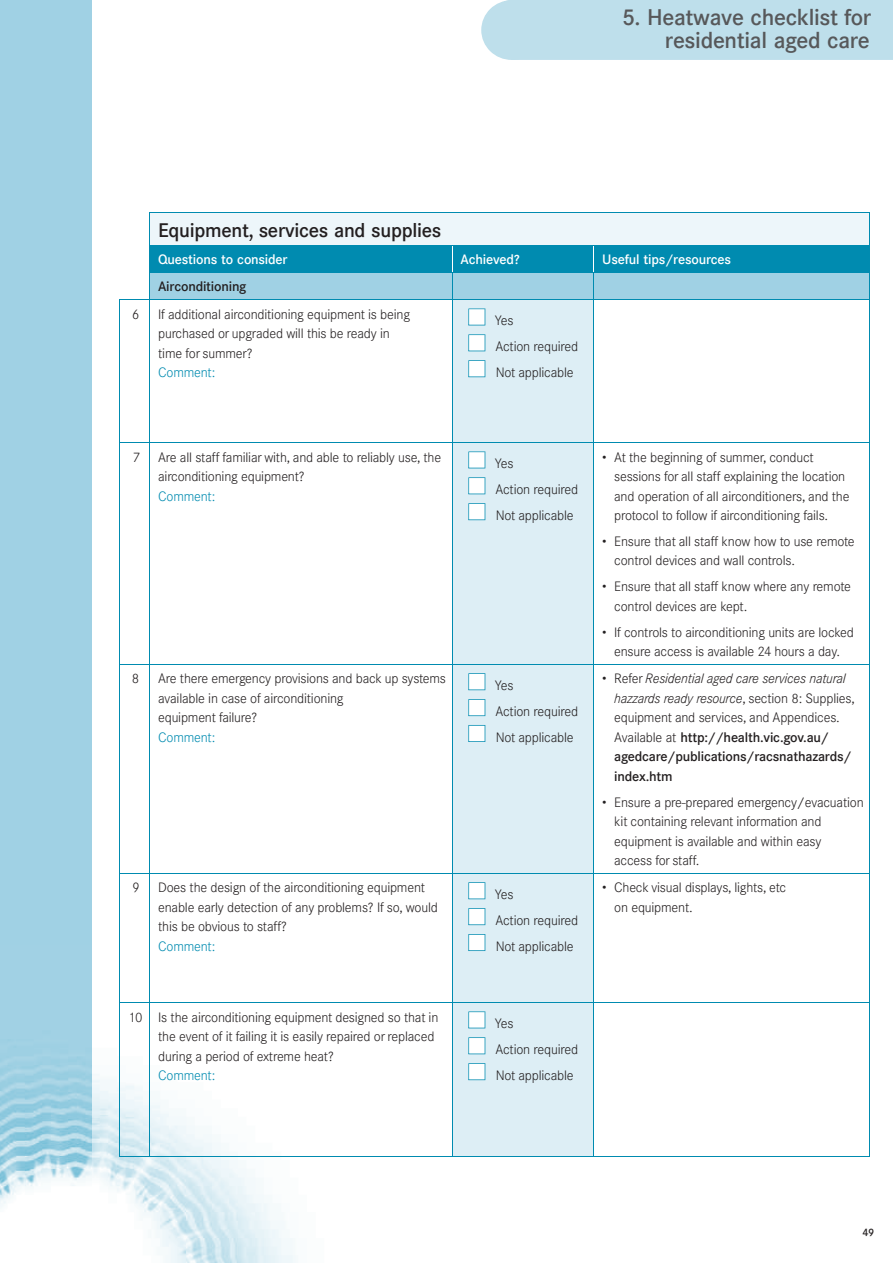
<style>
.page{position:relative;width:893px;height:1263px;background:#fff}
.page>*{position:absolute;margin:0;border:0;box-sizing:border-box;transform-origin:0 0}
.t1{font:500 22.5px/22.5px "Corporate SBQ";letter-spacing:-.015em;color:#57585a;text-align:right}
.t2{font:500 19.5px "Corporate SBQ";letter-spacing:-.015em;color:#231f20}
.t3{font:300 13.5px/19.5px "Corporate SBQ";letter-spacing:-.015em;color:#231f20}
.t4{font:500 13.5px "Corporate SBQ";letter-spacing:-.015em;color:#fff}
.t5{font:300 13.5px "Corporate SBQ";letter-spacing:-.015em;color:#008bb0}
.t6{font:500 13.5px "Corporate SBQ";letter-spacing:-.015em;color:#231f20}
.t7{font:500 10.5px "Corporate SBQ";color:#231f20}
.s1{font-style:italic}
.s2{font-weight:500}
</style>
<div class="page">
<div style="left:481px;top:0;width:412px;height:60px;background:#bedfeb"></div>
<div style="left:0;top:0;width:92px;height:1263px;background:#a0d1e4"></div>
<img style="left:0;top:1065px;width:296px;height:198px">
<div style="left:453px;top:301px;width:140px;height:855px;background:#ddeef5"></div>
<hr style="left:119px;top:300px;width:31px;height:1px;background:#008bb0">
<hr style="left:119px;top:443px;width:31px;height:1px;background:#008bb0">
<hr style="left:119px;top:664px;width:31px;height:1px;background:#008bb0">
<hr style="left:119px;top:873px;width:31px;height:1px;background:#008bb0">
<hr style="left:119px;top:300px;width:1px;height:143px;background:#008bb0">
<hr style="left:150px;top:300px;width:302px;height:1px;background:#008bb0">
<hr style="left:149px;top:300px;width:1px;height:143px;background:#008bb0">
<hr style="left:452px;top:300px;width:142px;height:1px;background:#008bb0">
<hr style="left:452px;top:300px;width:1px;height:143px;background:#008bb0">
<hr style="left:594px;top:300px;width:276px;height:1px;background:#008bb0">
<hr style="left:593px;top:300px;width:1px;height:143px;background:#008bb0">
<hr style="left:869px;top:300px;width:1px;height:143px;background:#008bb0">
<hr style="left:119px;top:443px;width:1px;height:221px;background:#008bb0">
<hr style="left:150px;top:443px;width:302px;height:1px;background:#008bb0">
<hr style="left:149px;top:443px;width:1px;height:221px;background:#008bb0">
<hr style="left:452px;top:443px;width:142px;height:1px;background:#008bb0">
<hr style="left:452px;top:443px;width:1px;height:221px;background:#008bb0">
<hr style="left:594px;top:443px;width:276px;height:1px;background:#008bb0">
<hr style="left:593px;top:443px;width:1px;height:221px;background:#008bb0">
<hr style="left:869px;top:443px;width:1px;height:221px;background:#008bb0">
<hr style="left:119px;top:665px;width:1px;height:208px;background:#008bb0">
<hr style="left:150px;top:664px;width:302px;height:1px;background:#008bb0">
<hr style="left:149px;top:665px;width:1px;height:208px;background:#008bb0">
<hr style="left:452px;top:664px;width:142px;height:1px;background:#008bb0">
<hr style="left:452px;top:665px;width:1px;height:208px;background:#008bb0">
<hr style="left:594px;top:664px;width:276px;height:1px;background:#008bb0">
<hr style="left:593px;top:665px;width:1px;height:208px;background:#008bb0">
<hr style="left:869px;top:665px;width:1px;height:208px;background:#008bb0">
<hr style="left:119px;top:874px;width:1px;height:128px;background:#008bb0">
<hr style="left:150px;top:873px;width:302px;height:1px;background:#008bb0">
<hr style="left:149px;top:874px;width:1px;height:128px;background:#008bb0">
<hr style="left:452px;top:873px;width:142px;height:1px;background:#008bb0">
<hr style="left:452px;top:874px;width:1px;height:128px;background:#008bb0">
<hr style="left:594px;top:873px;width:276px;height:1px;background:#008bb0">
<hr style="left:593px;top:874px;width:1px;height:128px;background:#008bb0">
<hr style="left:869px;top:874px;width:1px;height:128px;background:#008bb0">
<hr style="left:150px;top:1002px;width:302px;height:1px;background:#008bb0">
<hr style="left:452px;top:1002px;width:142px;height:1px;background:#008bb0">
<hr style="left:452px;top:1003px;width:1px;height:153px;background:#008bb0">
<hr style="left:594px;top:1002px;width:276px;height:1px;background:#008bb0">
<hr style="left:593px;top:1003px;width:1px;height:153px;background:#008bb0">
<hr style="left:869px;top:1003px;width:1px;height:153px;background:#008bb0">
<hr style="left:452px;top:1156px;width:142px;height:1px;background:#008bb0">
<hr style="left:594px;top:1156px;width:276px;height:1px;background:#008bb0">
<svg style="left:149px;top:213px;width:721px;height:87px;background:#88c7db"></svg>
<hr style="left:149px;top:245px;width:303px;height:1px;background:#008bb0">
<hr style="left:150px;top:1156px;width:302px;height:1px;background:#008bb0">
<hr style="left:452px;top:245px;width:142px;height:1px;background:#008bb0">
<hr style="left:119px;top:1002px;width:31px;height:1px;background:#008bb0">
<hr style="left:119px;top:1003px;width:1px;height:153px;background:#008bb0">
<hr style="left:149px;top:1003px;width:1px;height:153px;background:#008bb0">
<hr style="left:119px;top:1156px;width:31px;height:1px;background:#008bb0">
<hr style="left:594px;top:245px;width:276px;height:1px;background:#008bb0">
<svg style="left:468px;top:308px;width:17px;height:17px"></svg>
<svg style="left:468px;top:334px;width:17px;height:17px"></svg>
<svg style="left:468px;top:360px;width:17px;height:17px"></svg>
<svg style="left:468px;top:451px;width:17px;height:17px"></svg>
<svg style="left:468px;top:477px;width:17px;height:17px"></svg>
<svg style="left:468px;top:503px;width:17px;height:17px"></svg>
<svg style="left:468px;top:673px;width:17px;height:17px"></svg>
<svg style="left:468px;top:699px;width:17px;height:17px"></svg>
<svg style="left:468px;top:725px;width:17px;height:17px"></svg>
<svg style="left:468px;top:882px;width:17px;height:17px"></svg>
<svg style="left:468px;top:908px;width:17px;height:17px"></svg>
<svg style="left:468px;top:934px;width:17px;height:17px"></svg>
<svg style="left:468px;top:1011px;width:17px;height:17px"></svg>
<svg style="left:468px;top:1037px;width:17px;height:17px"></svg>
<svg style="left:468px;top:1063px;width:17px;height:17px"></svg>
<h1 class="t1" style="left:622px;top:6px;width:251px">5. Heatwave checklist for residential aged care</h1>
<h2 class="t2" style="left:158px;top:218px;width:285px">Equipment, services and supplies</h2>
<p class="t4" style="left:158px;top:251px;width:131px">Questions to consider</p>
<p class="t4" style="left:461px;top:251px;width:61px">Achieved?</p>
<p class="t4" style="left:602px;top:251px;width:130px">Useful tips/resources</p>
<p class="t6" style="left:158px;top:279px;width:90px">Airconditioning</p>
<p class="t3" style="left:132px;top:304px;width:9px">6</p>
<p class="t3" style="left:158px;top:304px;width:253px">If additional airconditioning equipment is being purchased or upgraded will this be ready in time for summer?</p>
<p class="t5" style="left:158px;top:364px;width:59px">Comment:</p>
<p class="t3" style="left:132px;top:447px;width:9px">7</p>
<p class="t3" style="left:158px;top:447px;width:284px">Are all staff familiar with, and able to reliably use, the airconditioning equipment?</p>
<p class="t5" style="left:158px;top:488px;width:59px">Comment:</p>
<p class="t3" style="left:132px;top:669px;width:9px">8</p>
<p class="t3" style="left:158px;top:669px;width:289px">Are there emergency provisions and back up systems available in case of airconditioning<br>equipment failure?</p>
<p class="t5" style="left:158px;top:729px;width:59px">Comment:</p>
<p class="t3" style="left:132px;top:878px;width:9px">9</p>
<p class="t3" style="left:158px;top:878px;width:281px">Does the design of the airconditioning equipment enable early detection of any problems? If so, would this be obvious to staff?</p>
<p class="t5" style="left:158px;top:938px;width:59px">Comment:</p>
<p class="t3" style="left:158px;top:1007px;width:282px;text-indent:-29px">10 Is the airconditioning equipment designed so that in the event of it failing it is easily repaired or replaced during a period of extreme heat?</p>
<p class="t5" style="left:158px;top:1067px;width:59px">Comment:</p>
<p class="t3" style="left:495px;top:308px;width:85px;line-height:26px">Yes<br>Action required<br>Not applicable</p>
<p class="t3" style="left:495px;top:451px;width:85px;line-height:26px">Yes<br>Action required<br>Not applicable</p>
<p class="t3" style="left:614px;top:447px;width:237px;text-indent:-12px">• At the beginning of summer, conduct sessions for all staff explaining the location and operation of all airconditioners, and the protocol to follow if airconditioning fails.</p>
<p class="t3" style="left:614px;top:532px;width:242px;text-indent:-12px">• Ensure that all staff know how to use remote control devices and wall controls.</p>
<p class="t3" style="left:614px;top:577px;width:238px;text-indent:-12px">• Ensure that all staff know where any remote control devices are kept.</p>
<p class="t3" style="left:602px;top:622px;width:253px;text-align:center">• If controls to airconditioning units are locked ensure access is available 24 hours a day.</p>
<p class="t3" style="left:495px;top:673px;width:85px;line-height:26px">Yes<br>Action required<br>Not applicable</p>
<p class="t3" style="left:614px;top:669px;width:242px;text-indent:-12px">• Refer <span class="s1">Residential aged care services natural hazzards ready resource</span>, section 8: Supplies, equipment and services, and Appendices.<br>Available at <span class="s2">http://health.vic.gov.au/ agedcare/publications/racsnathazards/ index.htm</span></p>
<p class="t3" style="left:614px;top:792px;width:251px;text-indent:-12px">• Ensure a pre-prepared emergency/evacuation kit containing relevant information and equipment is available and within easy<br>access for staff.</p>
<p class="t3" style="left:495px;top:882px;width:85px;line-height:26px">Yes<br>Action required<br>Not applicable</p>
<p class="t3" style="left:614px;top:878px;width:174px;text-indent:-12px">• Check visual displays, lights, etc on equipment.</p>
<p class="t3" style="left:495px;top:1011px;width:85px;line-height:26px">Yes<br>Action required<br>Not applicable</p>
<p class="t7" style="left:862px;top:1225px;width:13px">49</p>
</div>
